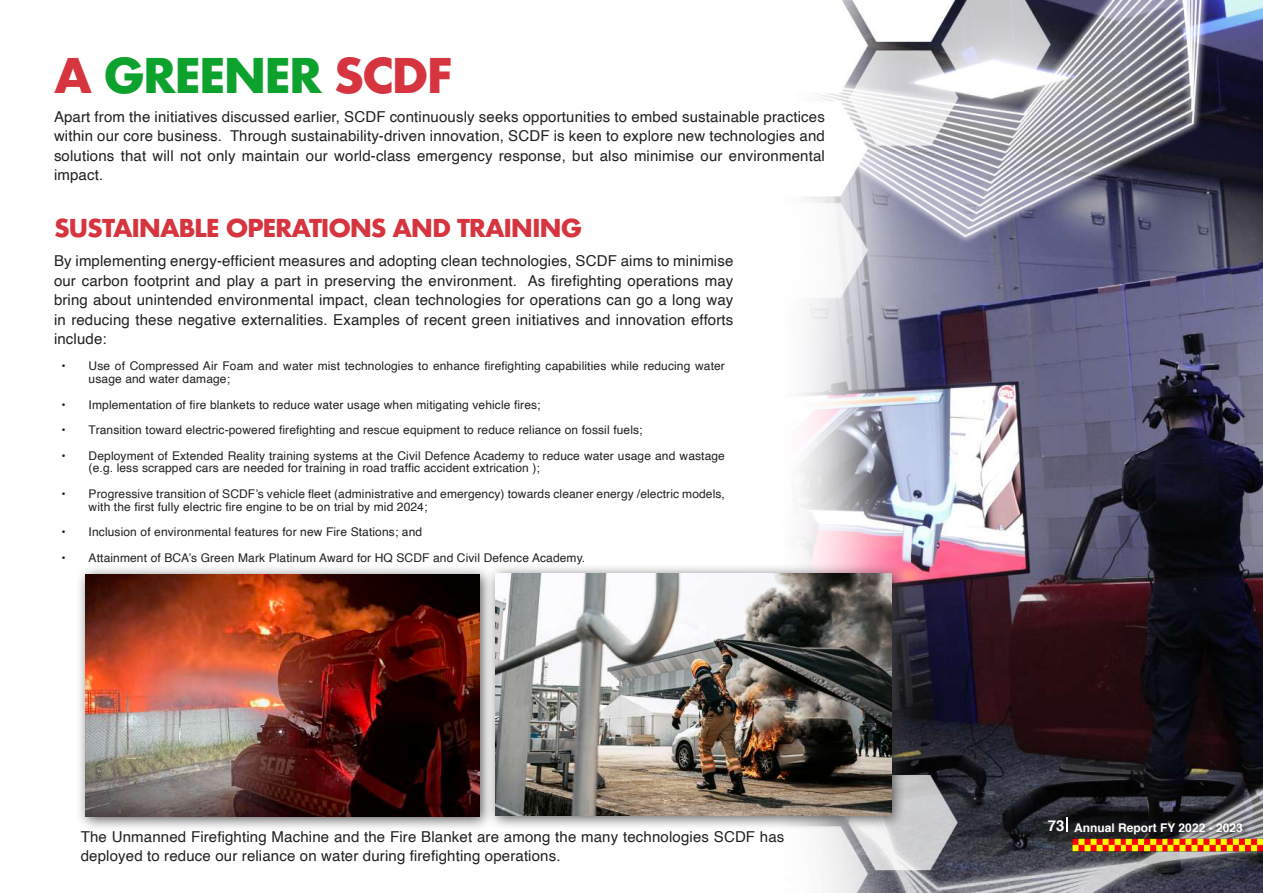
<style>
.page{position:relative;width:1263px;height:893px;background:#fff}
.page>*{position:absolute;margin:0;border:0;box-sizing:border-box;transform-origin:0 0}
.t1{font:700 46.5px "Futura";letter-spacing:-.05em;color:#0da22e}
.t2{font:700 24px "Futura";letter-spacing:-.05em;color:#d6343e}
.t3{font:15px/19.5px "Helvetica";letter-spacing:.01em;color:#231f20;text-align:justify}
.t4{font:12px/12.8px "Helvetica";letter-spacing:.01em;color:#231f20}
.t5{font:700 12px "Helvetica";color:#fff}
.s1{color:#d6343e}
.s2{font-size:15px}
</style>
<div class="page">
<img style="left:799px;top:0;width:464px;height:893px">
<div style="left:76px;top:564px;width:418px;height:268px;background:#231f20;opacity:.75"></div>
<img style="left:85px;top:574px;width:394px;height:242px">
<div style="left:485px;top:563px;width:421px;height:267px;background:#231f20;opacity:.75"></div>
<img style="left:495px;top:573px;width:396px;height:242px">
<div style="left:1047px;top:819px;width:24px;height:20px;background:#231f20"></div>
<div style="left:1073px;top:821px;width:177px;height:21px;background:#231f20;opacity:.75"></div>
<div style="left:1064px;top:815px;width:12px;height:24px;background:#231f20;opacity:.75"></div>
<svg style="left:1066px;top:817px;width:2px;height:14px"></svg>
<img style="left:1072px;top:839px;width:191px;height:12px">
<h1 class="t1" style="left:54px;top:41px;width:400px"><span class="s1">A</span> GREENER <span class="s1">SCDF</span></h1>
<p class="t3" style="left:54px;top:107px;width:772px">Apart from the initiatives discussed earlier, SCDF continuously seeks opportunities to embed sustainable practices within our core business. Through sustainability-driven innovation, SCDF is keen to explore new technologies and solutions that will not only maintain our world-class emergency response, but also minimise our environmental impact.</p>
<h2 class="t2" style="left:54px;top:210px;width:530px">SUSTAINABLE OPERATIONS AND TRAINING</h2>
<p class="t3" style="left:54px;top:252px;width:681px">By implementing energy-efficient measures and adopting clean technologies, SCDF aims to minimise our carbon footprint and play a part in preserving the environment. As firefighting operations may bring about unintended environmental impact, clean technologies for operations can go a long way in reducing these negative externalities. Examples of recent green initiatives and innovation efforts include:</p>
<p class="t4" style="left:89px;top:360px;width:638px;text-indent:-27px">• Use of Compressed Air Foam and water mist technologies to enhance firefighting capabilities while reducing water usage and water damage;</p>
<p class="t4" style="left:62px;top:398px;width:480px">• Implementation of fire blankets to reduce water usage when mitigating vehicle fires;</p>
<p class="t4" style="left:62px;top:424px;width:582px">• Transition toward electric-powered firefighting and rescue equipment to reduce reliance on fossil fuels;</p>
<p class="t4" style="left:89px;top:449px;width:638px;text-indent:-27px">• Deployment of Extended Reality training systems at the Civil Defence Academy to reduce water usage and wastage (e.g. less scrapped cars are needed for training in road traffic accident extrication );</p>
<p class="t4" style="left:89px;top:488px;width:638px;text-indent:-27px">• Progressive transition of SCDF’s vehicle fleet (administrative and emergency) towards cleaner energy /electric models, with the first fully electric fire engine to be on trial by mid 2024;</p>
<p class="t4" style="left:62px;top:526px;width:362px">• Inclusion of environmental features for new Fire Stations; and</p>
<p class="t4" style="left:62px;top:551px;width:525px">• Attainment of BCA’s Green Mark Platinum Award for HQ SCDF and Civil Defence Academy.</p>
<p class="t3" style="left:81px;top:827px;width:705px">The Unmanned Firefighting Machine and the Fire Blanket are among the many technologies SCDF has deployed to reduce our reliance on water during firefighting operations.</p>
<p class="t5" style="left:1048px;top:818px;width:196px"><span class="s2">73</span> Annual Report FY 2022 - 2023</p>
</div>
